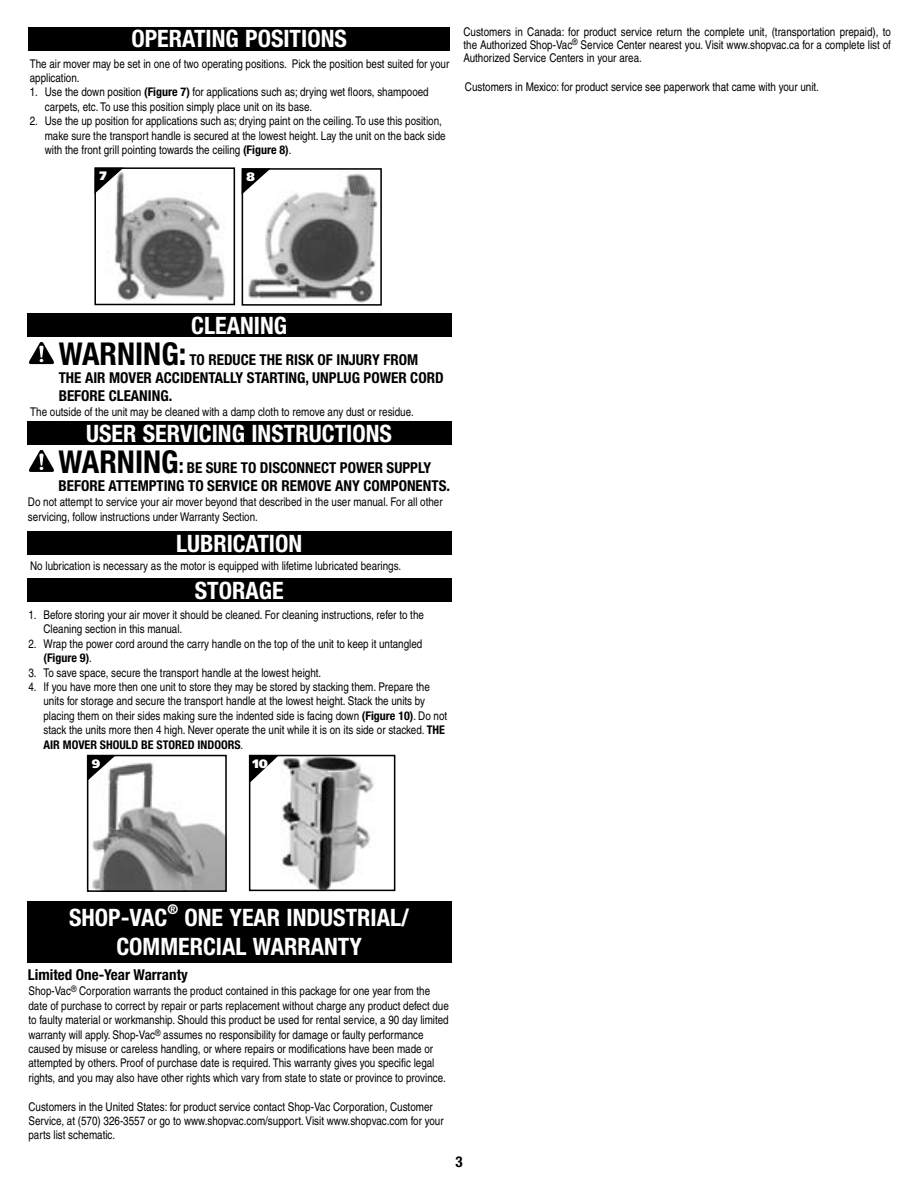
<style>
.page{position:relative;width:918px;height:1188px;background:#fff}
.page>*{position:absolute;margin:0;border:0;box-sizing:border-box;transform-origin:0 0}
.t1{font:700 condensed 31.5px "Helvetica Neue LT Std";color:#000}
.t2{font:700 condensed 24px/28.8px "Helvetica Neue LT Std";color:#fff}
.t3{font:700 condensed 15px/18px "Helvetica Neue LT Std";color:#000}
.t4{font:700 condensed 13.5px "Helvetica Neue LT Std";color:#fff}
.t5{font:900 12.3px "Frutiger";color:#fff}
.t6{font:condensed 12px/14.4px "Helvetica";color:#000}
.t7{font:700 condensed 12px "Helvetica Neue LT Std";color:#000}
.s1{font-family:"Helvetica Neue LT Std";font-weight:700}
.s2{font-size:31.5px}
.s3{font-size:21px}
.s4{font-size:15px}
.s5{font-family:"Helvetica";font-weight:400}
</style>
<div class="page">
<div style="left:27px;top:901px;width:424px;height:61px;background:#000"></div>
<div style="left:27px;top:532px;width:424px;height:23px;background:#000"></div>
<div style="left:27px;top:578px;width:424px;height:24px;background:#000"></div>
<div style="left:27px;top:422px;width:424px;height:23px;background:#000"></div>
<svg style="left:29px;top:450px;width:25px;height:22px"></svg>
<div style="left:27px;top:314px;width:424px;height:23px;background:#000"></div>
<svg style="left:29px;top:342px;width:25px;height:22px"></svg>
<img style="left:282px;top:758px;width:92px;height:130px">
<div style="left:249px;top:755px;width:146px;height:136px;border:2px solid #000"></div>
<svg style="left:249px;top:755px;width:30px;height:28px"></svg>
<img style="left:91px;top:762px;width:133px;height:127px">
<div style="left:87px;top:755px;width:140px;height:137px;border:2px solid #000"></div>
<svg style="left:87px;top:755px;width:29px;height:26px"></svg>
<div style="left:28px;top:27px;width:422px;height:24px;background:#000"></div>
<img style="left:114px;top:184px;width:111px;height:117px">
<div style="left:94px;top:167px;width:141px;height:138px;border:2px solid #000"></div>
<svg style="left:95px;top:168px;width:29px;height:26px"></svg>
<img style="left:248px;top:174px;width:130px;height:129px">
<div style="left:242px;top:168px;width:140px;height:138px;border:2px solid #000"></div>
<svg style="left:242px;top:168px;width:29px;height:27px"></svg>
<h2 class="t2" style="left:131px;top:24px;width:217px">OPERATING POSITIONS</h2>
<p class="t6" style="left:30px;top:56px;width:421px">The air mover may be set in one of two operating positions. Pick the position best suited for your application.</p>
<p class="t6" style="left:45px;top:85px;width:386px;text-indent:-15px">1. Use the down position <span class="s1">(FIGURE 7)</span> for applications such as; drying wet floors, shampooed carpets, etc. To use this position simply place unit on its base.</p>
<p class="t6" style="left:45px;top:114px;width:402px;text-indent:-15px">2. Use the up position for applications such as; drying paint on the ceiling. To use this position, make sure the transport handle is secured at the lowest height. Lay the unit on the back side with the front grill pointing towards the ceiling <span class="s1">(FIGURE 8)</span>.</p>
<p class="t5" style="left:99px;top:168px;width:9px">7</p>
<p class="t5" style="left:247px;top:169px;width:10px">8</p>
<p class="t6" style="left:463px;top:26px;width:429px;line-height:12.8px;text-align:justify">Customers in Canada: for product service return the complete unit, (transportation prepaid), to the Authorized Shop-Vac<sup>®</sup> Service Center nearest you. Visit www.shopvac.ca for a complete list of Authorized Service Centers in your area.</p>
<p class="t6" style="left:465px;top:79px;width:356px">Customers in Mexico: for product service see paperwork that came with your unit.</p>
<h2 class="t2" style="left:191px;top:311px;width:97px">CLEANING</h2>
<p class="t3" style="left:59px;top:350px;width:361px"><span class="s2">WARNING:</span> TO REDUCE THE RISK OF INJURY FROM<br>THE AIR MOVER</p>
<p class="t3" style="left:59px;top:368px;width:386px;text-indent:97px">ACCIDENTALLY STARTING, UNPLUG POWER CORD<br>BEFORE CLEANING.</p>
<p class="t6" style="left:30px;top:404px;width:385px">The outside of the unit may be cleaned with a damp cloth to remove any dust or residue.</p>
<h2 class="t2" style="left:86px;top:419px;width:14px">USER</h2>
<h2 class="t2" style="left:143px;top:419px;width:13px">SERVICING</h2>
<h2 class="t2" style="left:251px;top:419px;width:13px">INSTRUCTIONS</h2>
<h1 class="t1" style="left:59px;top:443px;width:156px">WARNING<span class="s3">:</span> <span class="s4">BE SURE</span></h1>
<p class="t3" style="left:241px;top:459px;width:28px">TO DISCONNECT</p>
<p class="t3" style="left:340px;top:459px;width:10px">POWER</p>
<p class="t3" style="left:387px;top:459px;width:9px">SUPPLY</p>
<p class="t3" style="left:59px;top:477px;width:9px">BEFORE</p>
<p class="t3" style="left:109px;top:477px;width:9px">ATTEMPTING</p>
<p class="t3" style="left:188px;top:477px;width:28px">TO SERVICE</p>
<p class="t3" style="left:261px;top:477px;width:30px">OR REMOVE</p>
<p class="t3" style="left:335px;top:477px;width:10px">ANY</p>
<p class="t3" style="left:363px;top:477px;width:10px">COMPONENTS</p>
<p class="t3" style="left:446px;top:477px;width:5px">.</p>
<p class="t6" style="left:28px;top:495px;width:416px;line-height:15px">Do not attempt to service your air mover beyond that described in the user manual. For all other servicing, follow instructions under Warranty Section.</p>
<h2 class="t2" style="left:176px;top:529px;width:128px">LUBRICATION</h2>
<p class="t6" style="left:30px;top:559px;width:373px">No lubrication is necessary as the motor is equipped with lifetime lubricated bearings.</p>
<h2 class="t2" style="left:195px;top:576px;width:90px">STORAGE</h2>
<p class="t6" style="left:44px;top:608px;width:382px;text-indent:-15px">1. Before storing your air mover it should be cleaned. For cleaning instructions, refer to the<br>Cleaning section in this manual.</p>
<p class="t6" style="left:28px;top:636px;width:395px">2. Wrap the power cord around the carry handle on the top of the unit to keep it untangled</p>
<p class="t7" style="left:44px;top:651px;width:50px">(FIGURE 9)<span class="s5">.</span></p>
<p class="t6" style="left:28px;top:665px;width:294px">3. To save space, secure the transport handle at the lowest height.</p>
<p class="t6" style="left:44px;top:680px;width:405px;text-indent:-15px">4. If you have more then one unit to store they may be stored by stacking them. Prepare the units for storage and secure the transport handle at the lowest height. Stack the units by placing them on their sides making sure the indented side is facing down <span class="s1">(FIGURE 10)</span>. Do not stack the units more then 4 high. Never operate the unit while it is on its side or stacked. <span class="s1">THE</span></p>
<p class="t7" style="left:44px;top:737px;width:201px">AIR MOVER SHOULD BE STORED INDOORS<span class="s5">.</span></p>
<p class="t5" style="left:92px;top:756px;width:10px">9</p>
<p class="t5" style="left:252px;top:756px;width:17px">10</p>
<h2 class="t2" style="left:69px;top:903px;width:100px">SHOP-VAC</h2>
<p class="t4" style="left:167px;top:901px;width:12px">®</p>
<h2 class="t2" style="left:116px;top:903px;width:294px;text-indent:68px">ONE YEAR INDUSTRIAL/<br>COMMERCIAL WARRANTY</h2>
<p class="t6" style="left:28px;top:984px;width:422px">Shop-Vac<sup>®</sup> Corporation warrants the product contained in this package for one year from the date of purchase to correct by repair or parts replacement without charge any product defect due to faulty material or workmanship. Should this product be used for rental service, a 90 day limited warranty will apply. Shop-Vac<sup>®</sup> assumes no responsibility for damage or faulty performance caused by misuse or careless handling, or where repairs or modifications have been made or attempted by others. Proof of purchase date is required. This warranty gives you specific legal rights, and you may also have other rights which vary from state to state or province to province.</p>
<p class="t6" style="left:29px;top:1099px;width:417px">Customers in the United States: for product service contact Shop-Vac Corporation, Customer<br>Service, at (570) 326-3557 or go to www.shopvac.com/support. Visit www.shopvac.com for your parts list schematic.</p>
<p class="t3" style="left:28px;top:965px;width:161px">LIMITED ONE-YEAR WARRANTY</p>
<p class="t3" style="left:455px;top:1153px;width:9px">3</p>
</div>
